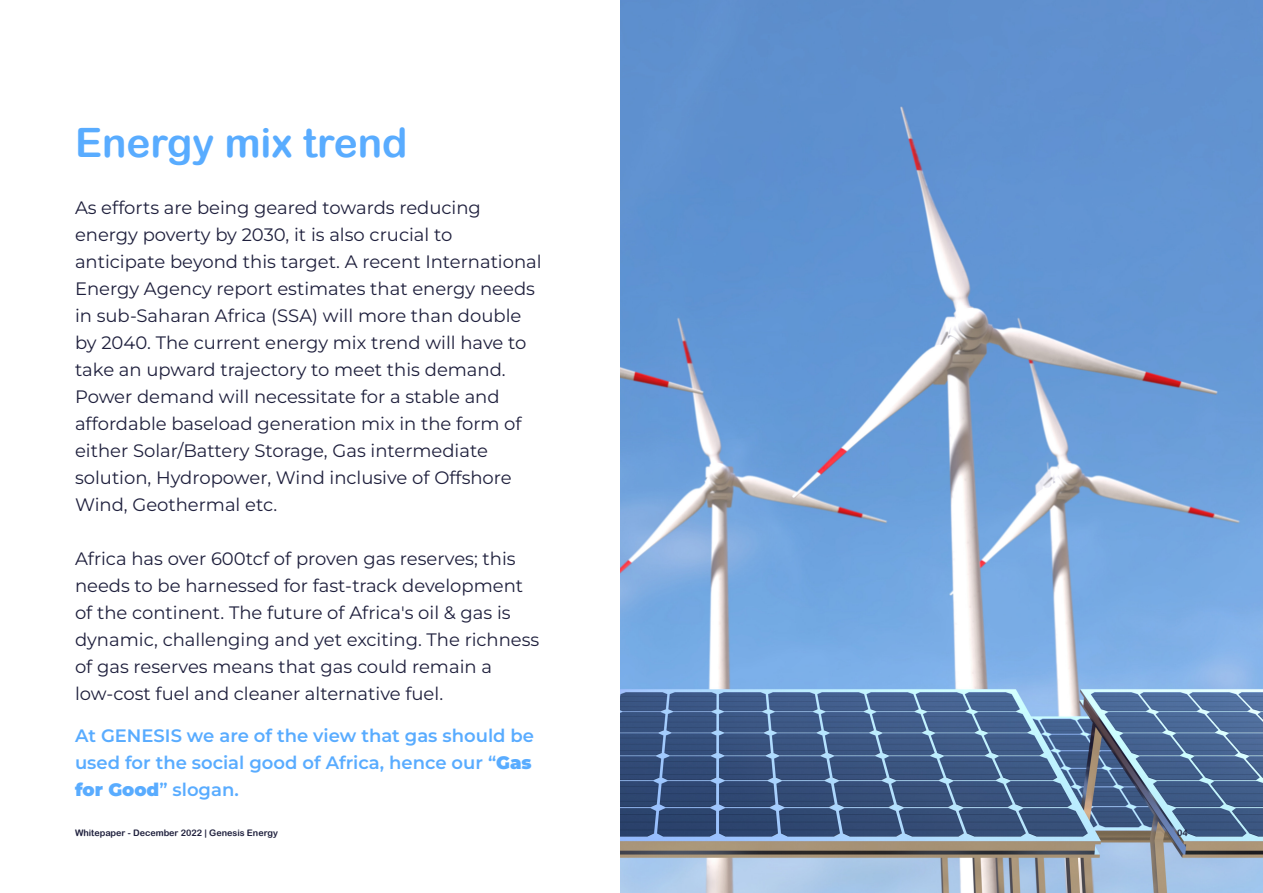
<style>
.page{position:relative;width:1263px;height:893px;background:#fff}
.page>*{position:absolute;margin:0;border:0;box-sizing:border-box;transform-origin:0 0}
.t1{font:40.5px "Arial Rounded MT Bold";color:#59acff}
.t2{font:18px/27px "Montserrat";color:#1f203d}
.t3{font:600 18px/27px "Montserrat";color:#59acff}
.t4{font:9px "Arial Rounded MT Bold";color:#1f203d}
.s1{font-weight:900}
</style>
<div class="page">
<img style="left:620px;top:0;width:643px;height:893px">
<h1 class="t1" style="left:75px;top:118px;width:334px">Energy mix trend</h1>
<p class="t2" style="left:75px;top:194px;width:468px">As efforts are being geared towards reducing energy poverty by 2030, it is also crucial to anticipate beyond this target. A recent International Energy Agency report estimates that energy needs in sub-Saharan Africa (SSA) will more than double by 2040. The current energy mix trend will have to take an upward trajectory to meet this demand.<br>Power demand will necessitate for a stable and affordable baseload generation mix in the form of either Solar/Battery Storage, Gas intermediate solution, Hydropower, Wind inclusive of Offshore Wind, Geothermal etc.</p>
<p class="t2" style="left:75px;top:545px;width:466px">Africa has over 600tcf of proven gas reserves; this needs to be harnessed for fast-track development of the continent. The future of Africa's oil &amp; gas is dynamic, challenging and yet exciting. The richness of gas reserves means that gas could remain a low-cost fuel and cleaner alternative fuel.</p>
<p class="t3" style="left:75px;top:722px;width:461px">At GENESIS we are of the view that gas should be used for the social good of Africa, hence our “<span class="s1">Gas for Good</span>” slogan.</p>
<p class="t4" style="left:75px;top:828px;width:204px">Whitepaper - December 2022 | Genesis Energy</p>
<p class="t4" style="left:1177px;top:828px;width:12px">04</p>
</div>
